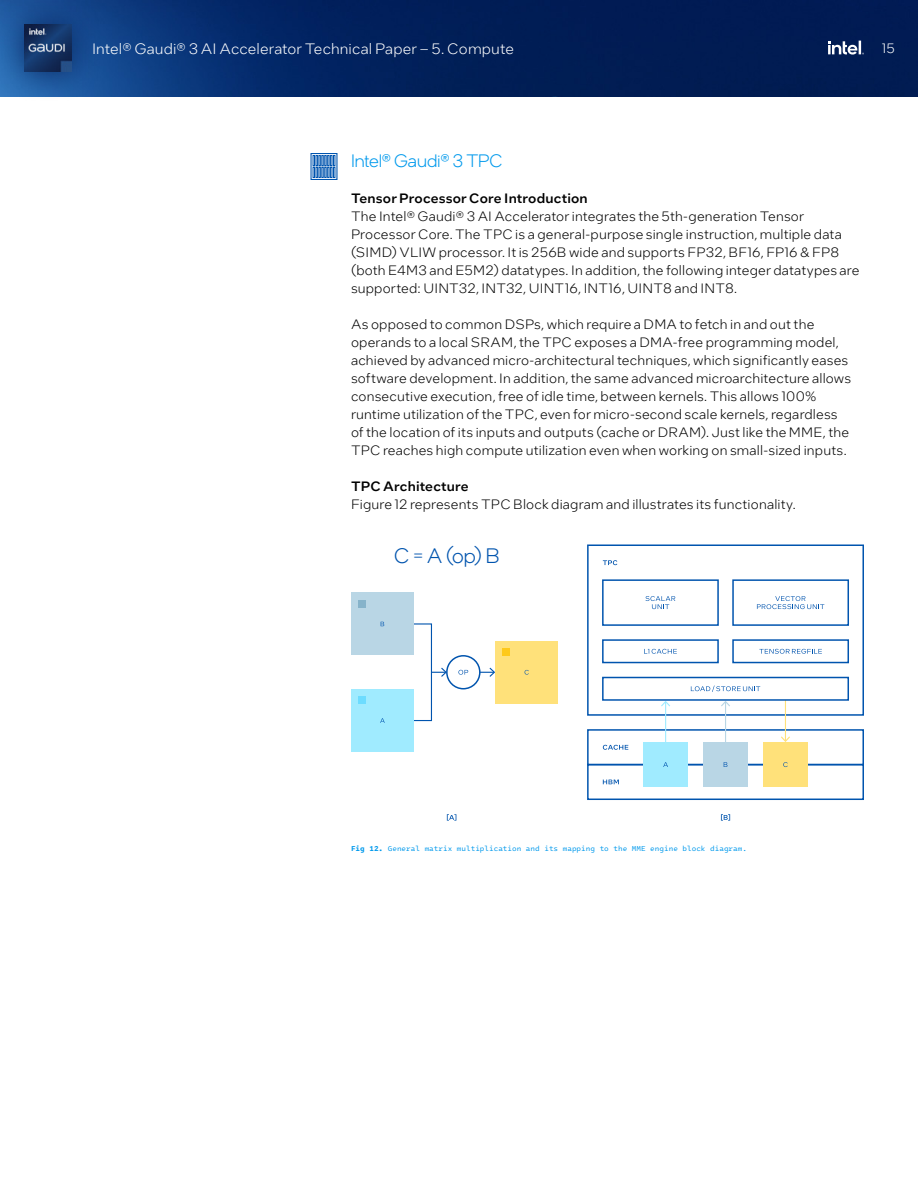
<style>
.page{position:relative;width:918px;height:1188px;background:#fff}
.page>*{position:absolute;margin:0;border:0;box-sizing:border-box;transform-origin:0 0}
.t1{font:300 21px "Intel One Display";color:#0054ae}
.Default{font:300 18px "Intel One Display";color:#0099ec}
.t2{font:300 15px "Intel One Text";letter-spacing:.005em;color:#fff}
.Default-2{font:300 13.5px/18px "Intel One Text";letter-spacing:.01em;color:#000}
.Default-3{font:500 13.5px "Intel One Text";letter-spacing:.01em;color:#000}
.t3{font:300 13.5px "Intel One Text";color:#fff}
.t4{font:7.5px "Intel One Mono";color:#0099ec}
.s1{font-weight:700}
</style>
<div class="page">
<svg style="left:447px;top:814px;width:9px;height:7px"></svg>
<svg style="left:721px;top:814px;width:9px;height:7px"></svg>
<div style="left:587px;top:764px;width:277px;height:36px;border:1px solid #0054ae"></div>
<svg style="left:603px;top:780px;width:16px;height:4px"></svg>
<div style="left:587px;top:729px;width:277px;height:36px;border:1px solid #0054ae"></div>
<svg style="left:603px;top:745px;width:25px;height:5px"></svg>
<div style="left:587px;top:544px;width:277px;height:172px;border:1px solid #0054ae"></div>
<svg style="left:646px;top:596px;width:29px;height:13px"></svg>
<svg style="left:757px;top:596px;width:67px;height:13px"></svg>
<svg style="left:759px;top:649px;width:63px;height:5px"></svg>
<svg style="left:691px;top:686px;width:69px;height:6px"></svg>
<svg style="left:603px;top:560px;width:14px;height:5px"></svg>
<svg style="left:644px;top:649px;width:33px;height:5px"></svg>
<div style="left:763px;top:742px;width:45px;height:45px;background:#ffe17a"></div>
<svg style="left:783px;top:762px;width:5px;height:5px"></svg>
<div style="left:643px;top:742px;width:45px;height:45px;background:#a0ebff"></div>
<svg style="left:663px;top:762px;width:5px;height:5px"></svg>
<div style="left:703px;top:742px;width:45px;height:45px;background:#b9d6e5"></div>
<svg style="left:724px;top:762px;width:3px;height:5px"></svg>
<hr style="left:665px;top:702px;width:1px;height:40px;background:#a0ebff">
<svg style="left:661px;top:701px;width:9px;height:5px"></svg>
<hr style="left:725px;top:702px;width:1px;height:40px;background:#b9d6e5">
<svg style="left:721px;top:701px;width:9px;height:5px"></svg>
<hr style="left:785px;top:700px;width:1px;height:41px;background:#ffe17a">
<svg style="left:781px;top:736px;width:9px;height:6px"></svg>
<div style="left:602px;top:639px;width:117px;height:24px;border:1px solid #0054ae"></div>
<div style="left:732px;top:639px;width:117px;height:24px;border:1px solid #0054ae"></div>
<div style="left:602px;top:579px;width:117px;height:47px;border:1px solid #0054ae"></div>
<div style="left:732px;top:579px;width:117px;height:47px;border:1px solid #0054ae"></div>
<div style="left:602px;top:677px;width:247px;height:24px;border:1px solid #0054ae"></div>
<div style="left:446px;top:655px;width:35px;height:34px;border:1px solid #0054ae;border-radius:50%"></div>
<svg style="left:458px;top:670px;width:10px;height:5px"></svg>
<div style="left:413px;top:623px;width:19px;height:98px;border:1px solid #0054ae"></div>
<svg style="left:431px;top:668px;width:16px;height:9px"></svg>
<svg style="left:480px;top:668px;width:15px;height:9px"></svg>
<div style="left:495px;top:641px;width:63px;height:63px;background:#ffe17a"></div>
<svg style="left:525px;top:670px;width:4px;height:5px"></svg>
<div style="left:503px;top:648px;width:7px;height:8px;background:#fec91b"></div>
<div style="left:351px;top:593px;width:63px;height:62px;background:#b9d6e5"></div>
<svg style="left:381px;top:622px;width:3px;height:4px"></svg>
<div style="left:358px;top:600px;width:8px;height:8px;background:#86b3ca"></div>
<div style="left:351px;top:689px;width:63px;height:63px;background:#a0ebff"></div>
<svg style="left:380px;top:718px;width:5px;height:5px"></svg>
<div style="left:358px;top:697px;width:8px;height:7px;background:#6ddcff"></div>
<svg style="left:313px;top:155px;width:22px;height:23px"></svg>
<div style="left:311px;top:153px;width:27px;height:27px;border:1px solid #0054ae"></div>
<img style="left:102px;top:0;width:816px;height:96px">
<div style="left:0;top:0;width:102px;height:102px;background:#041d54;opacity:.8"></div>
<img style="left:25px;top:25px;width:47px;height:47px">
<svg style="left:828px;top:41px;width:36px;height:14px"></svg>
<p class="t2" style="left:92px;top:39px;width:423px">Intel® Gaudi® 3 AI Accelerator Technical Paper – 5. Compute</p>
<p class="t3" style="left:882px;top:40px;width:15px">15</p>
<p class="Default" style="left:351px;top:149px;width:153px">Intel® Gaudi® 3 TPC</p>
<p class="Default-3" style="left:351px;top:189px;width:238px">Tensor Processor Core Introduction</p>
<p class="Default-2" style="left:351px;top:206px;width:510px">The Intel® Gaudi® 3 AI Accelerator integrates the 5th-generation Tensor Processor Core. The TPC is a general-purpose single instruction, multiple data (SIMD) VLIW processor. It is 256B wide and supports FP32, BF16, FP16 &amp; FP8 (both E4M3 and E5M2) datatypes. In addition, the following integer datatypes are supported: UINT32, INT32, UINT16, INT16, UINT8 and INT8.</p>
<p class="Default-2" style="left:351px;top:314px;width:502px">As opposed to common DSPs, which require a DMA to fetch in and out the operands to a local SRAM, the TPC exposes a DMA-free programming model, achieved by advanced micro-architectural techniques, which significantly eases software development. In addition, the same advanced microarchitecture allows consecutive execution, free of idle time, between kernels. This allows 100% runtime utilization of the TPC, even for micro-second scale kernels, regardless of the location of its inputs and outputs (cache or DRAM). Just like the MME, the TPC reaches high compute utilization even when working on small-sized inputs.</p>
<p class="Default-3" style="left:351px;top:477px;width:119px">TPC Architecture</p>
<p class="Default-2" style="left:351px;top:494px;width:446px">Figure 12 represents TPC Block diagram and illustrates its functionality.</p>
<p class="t1" style="left:394px;top:543px;width:107px">C = A (op) B</p>
<p class="t4" style="left:351px;top:842px;width:398px"><span class="s1">Fig 12.</span> General matrix multiplication and its mapping to the MME engine block diagram.</p>
</div>
